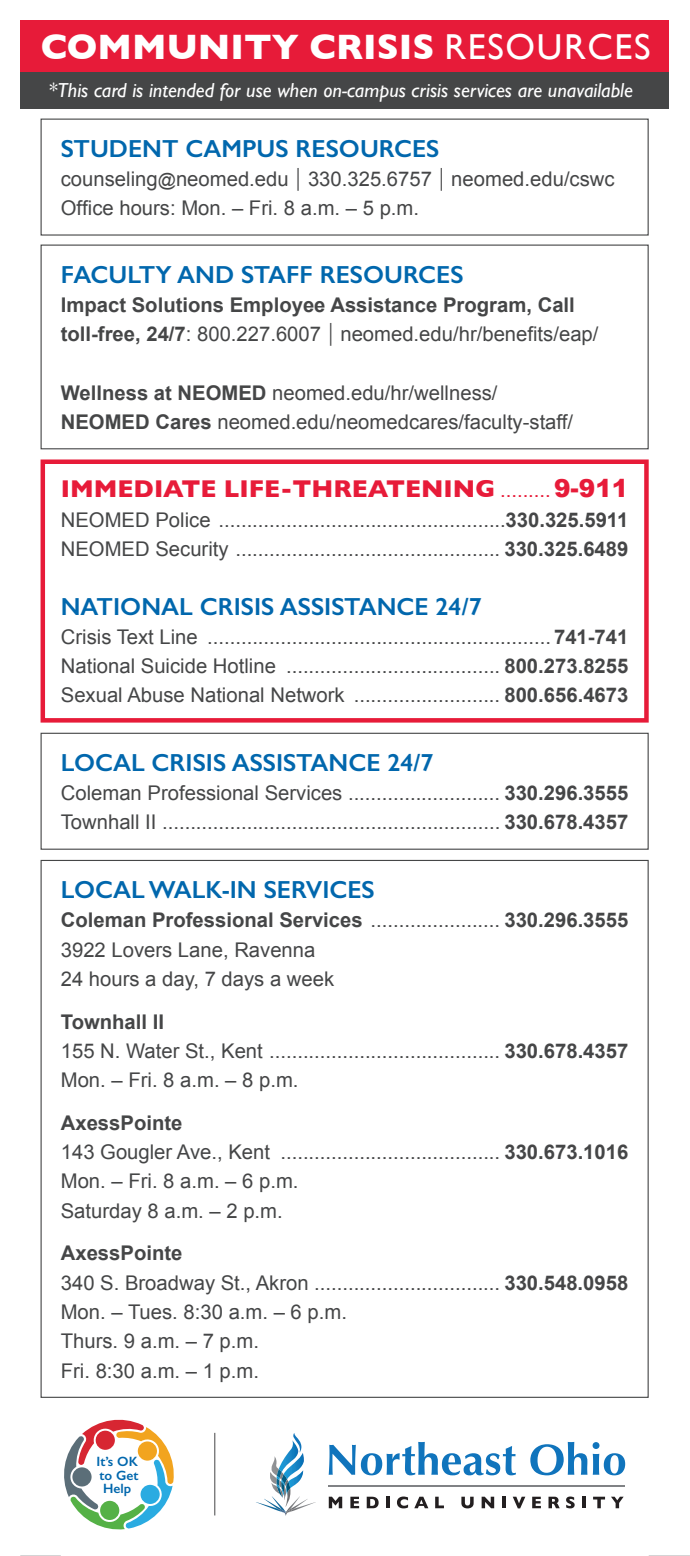
<style>
.page{position:relative;width:690px;height:1556px;background:#fff}
.page>*{position:absolute;margin:0;border:0;box-sizing:border-box;transform-origin:0 0}
.t1{font:700 36px "Gill Sans";color:#fff}
.t2{font:600 24.75px "Gill Sans";color:#0167ad}
.t3{font:700 24.75px "Gill Sans";color:#e71b39}
.t4{font:20.25px/29.2px "Arial";color:#454647}
.t5{font:700 20.25px/29.2px "Arial";color:#454647}
.t6{font:italic 20.25px "Gill Sans";color:#fff}
.t7{font:600 13.5px/13.5px "Gill Sans";color:#0167ad;text-align:justify}
.s1{font-weight:400}
.s2{font-size:18px}
.s3{font-family:"Gill Sans";font-weight:300;font-size:24.75px}
.s4{font-weight:700}
.s5{font-family:"Arial";font-weight:400;font-size:20.25px}
.s6{font-family:"Arial";font-weight:900}
</style>
<div class="page">
<svg style="left:64px;top:1419px;width:110px;height:111px"></svg>
<div style="left:72px;top:1467px;width:19px;height:19px;background:#5b6e78;border-radius:50%"></div>
<div style="left:20px;top:72px;width:648px;height:36px;background:#454647"></div>
<div style="left:20px;top:20px;width:648px;height:52px;background:#e71b39"></div>
<svg style="left:328px;top:1441px;width:187px;height:34px"></svg>
<svg style="left:530px;top:1442px;width:95px;height:33px"></svg>
<svg style="left:328px;top:1496px;width:14px;height:12px"></svg>
<svg style="left:350px;top:1496px;width:9px;height:12px"></svg>
<svg style="left:366px;top:1496px;width:12px;height:12px"></svg>
<svg style="left:386px;top:1496px;width:3px;height:12px"></svg>
<svg style="left:397px;top:1496px;width:11px;height:12px"></svg>
<svg style="left:414px;top:1496px;width:14px;height:12px"></svg>
<svg style="left:435px;top:1496px;width:8px;height:12px"></svg>
<svg style="left:461px;top:1496px;width:12px;height:12px"></svg>
<svg style="left:481px;top:1496px;width:13px;height:12px"></svg>
<svg style="left:502px;top:1496px;width:3px;height:12px"></svg>
<svg style="left:512px;top:1496px;width:13px;height:12px"></svg>
<svg style="left:532px;top:1496px;width:8px;height:12px"></svg>
<svg style="left:548px;top:1496px;width:11px;height:12px"></svg>
<svg style="left:566px;top:1496px;width:8px;height:12px"></svg>
<svg style="left:582px;top:1496px;width:3px;height:12px"></svg>
<svg style="left:593px;top:1496px;width:11px;height:12px"></svg>
<svg style="left:611px;top:1496px;width:12px;height:12px"></svg>
<hr style="left:328px;top:1484px;width:295px;height:2px;background:#808285">
<svg style="left:256px;top:1433px;width:60px;height:83px"></svg>
<div style="left:40px;top:459px;width:608px;height:263px;border:4px solid #e71b39"></div>
<div style="left:40px;top:732px;width:608px;height:117px;border:1px solid #454647"></div>
<div style="left:40px;top:118px;width:608px;height:117px;border:1px solid #454647"></div>
<div style="left:40px;top:244px;width:608px;height:205px;border:1px solid #454647"></div>
<hr style="left:214px;top:1432px;width:1px;height:83px;background:#454647">
<hr style="left:20px;top:1555px;width:41px;height:1px;background:#454647">
<hr style="left:648px;top:1555px;width:40px;height:1px;background:#454647">
<h1 class="t1" style="left:41px;top:18px;width:611px">COMMUNITY CRISIS <span class="s1">RESOURCES</span></h1>
<p class="t6" style="left:48px;top:79px;width:585px">*This card is intended for use when on-campus crisis services are unavailable</p>
<p class="t2" style="left:61px;top:133px;width:380px">STUDENT CAMPUS RESOURCES</p>
<p class="t4" style="left:61px;top:164px;width:555px">counseling<span class="s2">@</span>neomed.edu <span class="s3">|</span> 330.325.6757 <span class="s3">|</span> neomed.edu/cswc<br>Office hours: Mon. – Fri. 8 a.m. – 5 p.m.</p>
<p class="t2" style="left:61px;top:259px;width:404px">FACULTY AND STAFF RESOURCES</p>
<p class="t5" style="left:61px;top:291px;width:539px">Impact Solutions Employee Assistance Program, Call toll-free, 24/7<span class="s1">: 800.227.6007</span> <span class="s3">|</span> <span class="s1">neomed.edu/hr/benefits/eap/</span></p>
<p class="t4" style="left:61px;top:378px;width:513px"><span class="s4">Wellness at NEOMED</span> neomed.edu/hr/wellness/<br><span class="s4">NEOMED Cares</span> neomed.edu/neomedcares/faculty-staff/</p>
<p class="t3" style="left:61px;top:469px;width:569px">IMMEDIATE LIFE-THREATENING <span class="s5">.........</span> <span class="s6">9-911</span></p>
<p class="t4" style="left:61px;top:505px;width:568px">NEOMED Police ...................................................<span class="s4">330.325.5911<br></span>NEOMED Security ............................................... <span class="s4">330.325.6489</span></p>
<p class="t2" style="left:61px;top:591px;width:422px">NATIONAL CRISIS ASSISTANCE 24/7</p>
<p class="t4" style="left:61px;top:622px;width:569px;text-align:justify">Crisis Text Line ............................................................. <span class="s4">741-741<br></span>National Suicide Hotline ...................................... <span class="s4">800.273.8255<br></span>Sexual Abuse National Network .......................... <span class="s4">800.656.4673</span></p>
<p class="t2" style="left:61px;top:747px;width:374px">LOCAL CRISIS ASSISTANCE 24/7</p>
<p class="t4" style="left:61px;top:778px;width:568px">Coleman Professional Services ........................... <span class="s4">330.296.3555<br></span>Townhall II ............................................................ <span class="s4">330.678.4357</span></p>
<p class="t2" style="left:61px;top:874px;width:315px">LOCAL WALK-IN SERVICES</p>
<p class="t4" style="left:61px;top:905px;width:568px"><span class="s4">Coleman Professional Services</span> ....................... <span class="s4">330.296.3555<br></span>3922 Lovers Lane, Ravenna<br>24 hours a day, 7 days a week</p>
<p class="t4" style="left:61px;top:1007px;width:568px"><span class="s4">Townhall II<br></span>155 N. Water St., Kent ......................................... <span class="s4">330.678.4357<br></span>Mon. – Fri. 8 a.m. – 8 p.m.</p>
<p class="t4" style="left:61px;top:1108px;width:568px"><span class="s4">AxessPointe<br></span>143 Gougler Ave., Kent ....................................... <span class="s4">330.673.1016<br></span>Mon. – Fri. 8 a.m. – 6 p.m.<br>Saturday 8 a.m. – 2 p.m.</p>
<p class="t4" style="left:61px;top:1238px;width:568px"><span class="s4">AxessPointe<br></span>340 S. Broadway St., Akron ................................. <span class="s4">330.548.0958<br></span>Mon. – Tues. 8:30 a.m. – 6 p.m.<br>Thurs. 9 a.m. – 7 p.m.<br>Fri. 8:30 a.m. – 1 p.m.</p>
<p class="t7" style="left:96px;top:1454px;width:43px">It’s OK to Get Help</p>
</div>
